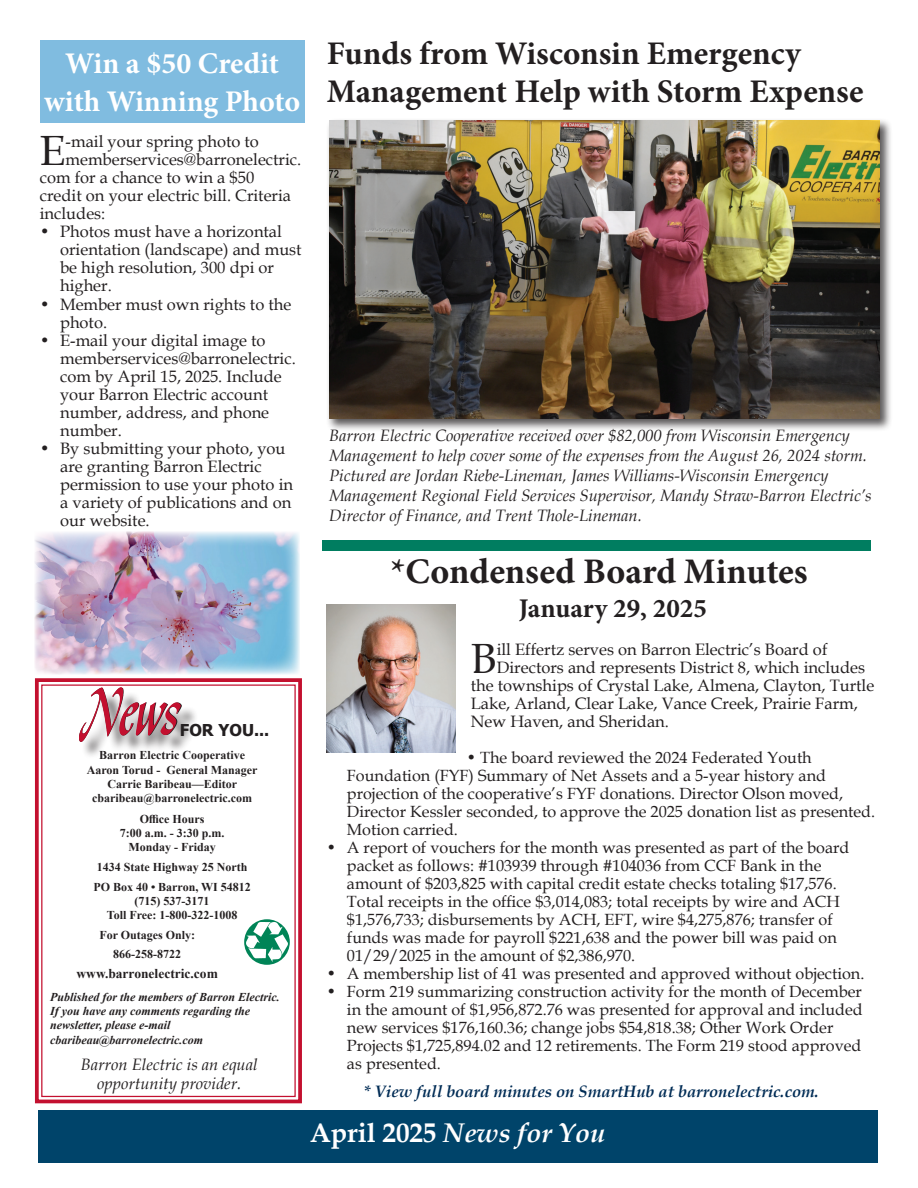
<style>
.page{position:relative;width:918px;height:1188px;background:#fff}
.page>*{position:absolute;margin:0;border:0;box-sizing:border-box;transform-origin:0 0}
.t1{font:42.3px "Book Antiqua";color:#231f20}
.t2{font:700 36px "Minion Pro";color:#231f20}
.t3{font:700 33px/37.5px "Minion Pro";color:#231f20}
.t4{font:700 30px/37.5px "Minion Pro";color:#fff;text-align:center}
.t5{font:italic 700 27px "Book Antiqua";color:#fff}
.t6{font:700 27px "Minion Pro";color:#231f20}
.t7{font:16.5px/18px "Book Antiqua";color:#231f20}
.t8{font:italic 16.5px/19.8px "Book Antiqua";color:#231f20;text-align:center}
.t9{font:italic 700 16.5px "Book Antiqua";color:#002c55}
.t10{font:700 16.35px "Tahoma";color:#231f20}
.t11{font:16.2px/18px "Book Antiqua";color:#231f20}
.t12{font:700 13.5px "Times New Roman";color:#231f20}
.t13{font:700 12px/14.2px "Times New Roman";color:#231f20;text-align:center}
.t14{font:italic 700 12px/14.2px "Times New Roman";color:#231f20}
.s1{font-style:normal}
</style>
<div class="page">
<img style="left:35px;top:532px;width:265px;height:143px">
<svg style="left:35px;top:678px;width:267px;height:426px"></svg>
<div style="left:41px;top:684px;width:255px;height:413px;border:1px solid #c3102f"></div>
<svg style="left:244px;top:919px;width:46px;height:46px"></svg>
<img style="left:247px;top:923px;width:40px;height:39px">
<div style="left:82px;top:691px;width:117px;height:68px;background:#231f20;opacity:.75"></div>
<img style="left:79px;top:688px;width:102px;height:54px">
<div style="left:38px;top:1110px;width:839px;height:53px;background:#00446a"></div>
<div style="left:322px;top:541px;width:549px;height:10px;background:#007d60"></div>
<div style="left:40px;top:40px;width:264px;height:83px;background:#80bce0"></div>
<div style="left:326px;top:118px;width:566px;height:313px;background:#231f20;opacity:.75"></div>
<img style="left:329px;top:121px;width:551px;height:298px">
<img style="left:327px;top:604px;width:129px;height:148px">
<h3 class="t4" style="left:44px;top:45px;width:257px">Win a $50 Credit with Winning Photo</h3>
<h1 class="t1" style="left:40px;top:122px;width:27px">E</h1>
<p class="t7" style="left:66px;top:133px;width:195px">-mail your spring photo to</p>
<p class="t7" style="left:66px;top:151px;width:237px">memberservices@barronelectric.</p>
<p class="t7" style="left:40px;top:169px;width:216px">com for a chance to win a $50</p>
<p class="t7" style="left:40px;top:187px;width:253px">credit on your electric bill. Criteria</p>
<p class="t7" style="left:40px;top:205px;width:67px">includes:</p>
<p class="t7" style="left:60px;top:223px;width:243px;text-indent:-20px">• Photos must have a horizontal orientation (landscape) and must be high resolution, 300 dpi or higher.</p>
<p class="t7" style="left:60px;top:295px;width:233px;text-indent:-20px">• Member must own rights to the photo.</p>
<p class="t7" style="left:60px;top:331px;width:237px;text-indent:-20px">• E-mail your digital image to memberservices@barronelectric. com by April 15, 2025. Include your Barron Electric account number, address, and phone number.</p>
<p class="t7" style="left:60px;top:439px;width:234px;text-indent:-20px">• By submitting your photo, you are granting Barron Electric permission to use your photo in a variety of publications and on our website.</p>
<h3 class="t3" style="left:327px;top:35px;width:538px">Funds from Wisconsin Emergency<br>Management Help with Storm Expense</h3>
<p class="t8" style="left:329px;top:425px;width:544px;text-align:left">Barron Electric Cooperative received over $82,000 from Wisconsin Emergency Management to help cover some of the expenses from the August 26, 2024 storm.<br>Pictured are Jordan Riebe-Lineman, James Williams-Wisconsin Emergency Management Regional Field Services Supervisor, Mandy Straw-Barron Electric’s Director of Finance, and Trent Thole-Lineman.</p>
<p class="t10" style="left:180px;top:718px;width:91px">FOR YOU...</p>
<p class="t13" style="left:87px;top:748px;width:172px">Barron Electric Cooperative<br>Aaron Torud - General Manager<br>Carrie Baribeau—Editor cbaribeau@barronelectric.com</p>
<p class="t13" style="left:120px;top:811px;width:106px">Office Hours<br>7:00 a.m. - 3:30 p.m.<br>Monday - Friday</p>
<p class="t13" style="left:93px;top:857px;width:159px;line-height:19.6px;text-align:left">1434 State Highway 25 North<br>PO Box 40 • Barron, WI 54812</p>
<p class="t13" style="left:107px;top:893px;width:132px">(715) 537-3171<br>Toll Free: 1-800-322-1008</p>
<p class="t13" style="left:99px;top:925px;width:97px;line-height:19.6px">For Outages Only:<br>866-258-8722</p>
<p class="t12" style="left:77px;top:964px;width:143px">www.barronelectric.com</p>
<p class="t14" style="left:50px;top:990px;width:231px">Published for the members of Barron Electric.<br>If you have any comments regarding the newsletter, please e-mail cbaribeau@barronelectric.com</p>
<p class="t8" style="left:81px;top:1054px;width:178px;line-height:18.9px">Barron Electric is an equal opportunity provider.</p>
<h2 class="t2" style="left:391px;top:546px;width:418px">*Condensed Board Minutes</h2>
<h3 class="t6" style="left:519px;top:589px;width:190px">January 29, 2025</h3>
<h1 class="t1" style="left:471px;top:629px;width:27px">B</h1>
<p class="t7" style="left:497px;top:640px;width:332px">ill Effertz serves on Barron Electric’s Board of</p>
<p class="t7" style="left:497px;top:658px;width:370px">Directors and represents District 8, which includes</p>
<p class="t7" style="left:471px;top:676px;width:405px">the townships of Crystal Lake, Almena, Clayton, Turtle</p>
<p class="t7" style="left:471px;top:694px;width:389px">Lake, Arland, Clear Lake, Vance Creek, Prairie Farm,</p>
<p class="t7" style="left:471px;top:712px;width:200px">New Haven, and Sheridan.</p>
<p class="t11" style="left:347px;top:748px;width:530px;text-indent:119px">• The board reviewed the 2024 Federated Youth Foundation (FYF) Summary of Net Assets and a 5-year history and projection of the cooperative’s FYF donations. Director Olson moved, Director Kessler seconded, to approve the 2025 donation list as presented.<br>Motion carried.</p>
<p class="t11" style="left:347px;top:838px;width:504px;text-indent:-20px">• A report of vouchers for the month was presented as part of the board packet as follows: #103939 through #104036 from CCF Bank in the amount of $203,825 with capital credit estate checks totaling $17,576.<br>Total receipts in the office $3,014,083; total receipts by wire and ACH $1,576,733; disbursements by ACH, EFT, wire $4,275,876; transfer of funds was made for payroll $221,638 and the power bill was paid on 01/29/2025 in the amount of $2,386,970.</p>
<p class="t11" style="left:327px;top:964px;width:539px">• A membership list of 41 was presented and approved without objection.</p>
<p class="t11" style="left:347px;top:982px;width:517px;text-indent:-20px">• Form 219 summarizing construction activity for the month of December in the amount of $1,956,872.76 was presented for approval and included new services $176,160.36; change jobs $54,818.38; Other Work Order Projects $1,725,894.02 and 12 retirements. The Form 219 stood approved as presented.</p>
<p class="t9" style="left:364px;top:1080px;width:457px">* View full board minutes on SmartHub at barronelectric.com.</p>
<h3 class="t5" style="left:310px;top:1115px;width:297px"><span class="s1">April 2025</span> News for You</h3>
</div>
